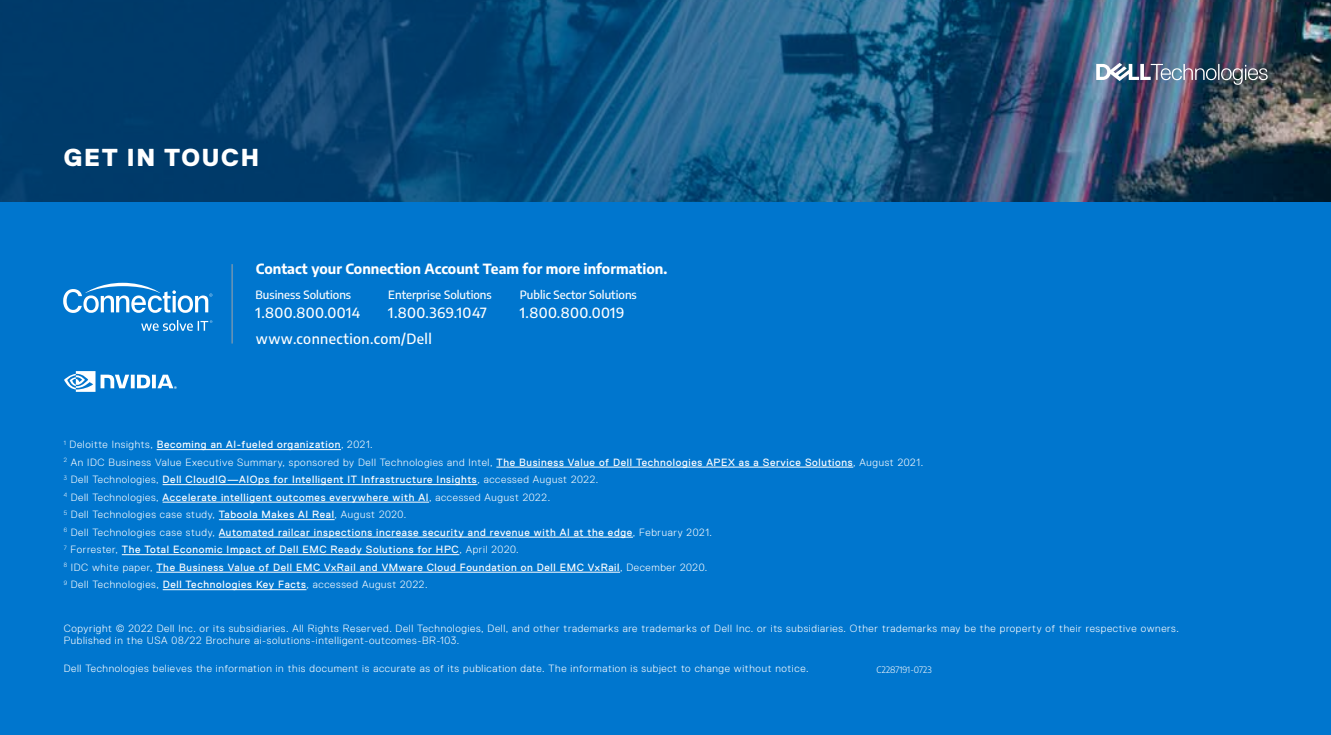
<style>
.page{position:relative;width:1331px;height:735px;background:#fff}
.page>*{position:absolute;margin:0;border:0;box-sizing:border-box;transform-origin:0 0}
.t1{font:800 24.5px "Dell Replica";letter-spacing:.07em;color:#fff}
.Cobrand_CTA{font:500 14px "Encode Sans";letter-spacing:.03em;color:#fff}
.Cobrand_CTA-2{font:700 14px "Encode Sans";color:#fff}
.t2{font:500 11.38px "Encode Sans";color:#fff}
.t3{font:10.5px/17.5px "Dell Replica";letter-spacing:.06em;color:#fff}
.t4{font:300 10.5px/12.2px "Dell Replica";letter-spacing:.06em;color:#fff}
.Copyright{font:300 8.75px "Encode Sans";color:#fff}
.s1{font-weight:300}
</style>
<div class="page">
<img style="left:0;top:0;width:1330px;height:202px">
<div style="left:0;top:202px;width:1330px;height:533px;background:#0076ce"></div>
<hr style="left:157px;top:449px;width:184px;height:1px;background:#fff">
<hr style="left:496px;top:467px;width:357px;height:1px;background:#fff">
<hr style="left:163px;top:484px;width:314px;height:1px;background:#fff">
<hr style="left:163px;top:502px;width:266px;height:1px;background:#fff">
<hr style="left:219px;top:519px;width:116px;height:1px;background:#fff">
<hr style="left:219px;top:537px;width:414px;height:1px;background:#fff">
<hr style="left:122px;top:554px;width:337px;height:1px;background:#fff">
<hr style="left:156px;top:572px;width:464px;height:1px;background:#fff">
<hr style="left:163px;top:589px;width:143px;height:1px;background:#fff">
<img style="left:1096px;top:63px;width:171px;height:22px">
<svg style="left:63px;top:283px;width:149px;height:30px"></svg>
<svg style="left:141px;top:320px;width:71px;height:11px"></svg>
<hr style="left:232px;top:264px;width:1px;height:79px;background:#a3a4a8">
<svg style="left:101px;top:374px;width:76px;height:15px"></svg>
<svg style="left:64px;top:371px;width:31px;height:21px"></svg>
<p class="t1" style="left:64px;top:144px;width:197px">GET IN TOUCH</p>
<p class="Cobrand_CTA-2" style="left:256px;top:259px;width:413px">Contact your Connection Account Team for more information.</p>
<p class="t2" style="left:256px;top:287px;width:97px">Business Solutions</p>
<p class="Cobrand_CTA" style="left:256px;top:302px;width:106px">1.800.800.0014</p>
<p class="t2" style="left:388px;top:287px;width:105px">Enterprise Solutions</p>
<p class="Cobrand_CTA" style="left:388px;top:302px;width:100px">1.800.369.1047</p>
<p class="Cobrand_CTA" style="left:256px;top:328px;width:177px">www.connection.com/Dell</p>
<p class="t2" style="left:520px;top:287px;width:119px">Public Sector Solutions</p>
<p class="Cobrand_CTA" style="left:520px;top:302px;width:106px">1.800.800.0019</p>
<p class="t3" style="left:64px;top:435px;width:861px"><sup>1</sup> <span class="s1">Deloitte Insights,</span> Becoming an AI-fueled organization<span class="s1">, 2021.<br></span><sup>2</sup> <span class="s1">An IDC Business Value Executive Summary, sponsored by Dell Technologies and Intel,</span> The Business Value of Dell Technologies APEX as a Service Solutions<span class="s1">, August 2021.<br></span><sup>3</sup> <span class="s1">Dell Technologies,</span> Dell CloudIQ—AIOps for Intelligent IT Infrastructure Insights<span class="s1">, accessed August 2022.<br></span><sup>4</sup> <span class="s1">Dell Technologies,</span> Accelerate intelligent outcomes everywhere with AI<span class="s1">, accessed August 2022.<br></span><sup>5</sup> <span class="s1">Dell Technologies case study,</span> Taboola Makes AI Real<span class="s1">, August 2020.<br></span><sup>6</sup> <span class="s1">Dell Technologies case study,</span> Automated railcar inspections increase security and revenue with AI at the edge<span class="s1">, February 2021.<br></span><sup>7</sup> <span class="s1">Forrester,</span> The Total Economic Impact of Dell EMC Ready Solutions for HPC<span class="s1">, April 2020.<br></span><sup>8</sup> <span class="s1">IDC white paper,</span> The Business Value of Dell EMC VxRail and VMware Cloud Foundation on Dell EMC VxRail<span class="s1">, December 2020.<br></span><sup>9</sup> <span class="s1">Dell Technologies,</span> Dell Technologies Key Facts<span class="s1">, accessed August 2022.</span></p>
<p class="t4" style="left:64px;top:622px;width:1116px">Copyright © 2022 Dell Inc. or its subsidiaries. All Rights Reserved. Dell Technologies, Dell, and other trademarks are trademarks of Dell Inc. or its subsidiaries. Other trademarks may be the property of their respective owners.<br>Published in the USA 08/22 Brochure ai-solutions-intelligent-outcomes-BR-103.</p>
<p class="t4" style="left:64px;top:662px;width:746px">Dell Technologies believes the information in this document is accurate as of its publication date. The information is subject to change without notice.</p>
<p class="Copyright" style="left:876px;top:663px;width:57px">C2287191-0723</p>
</div>
